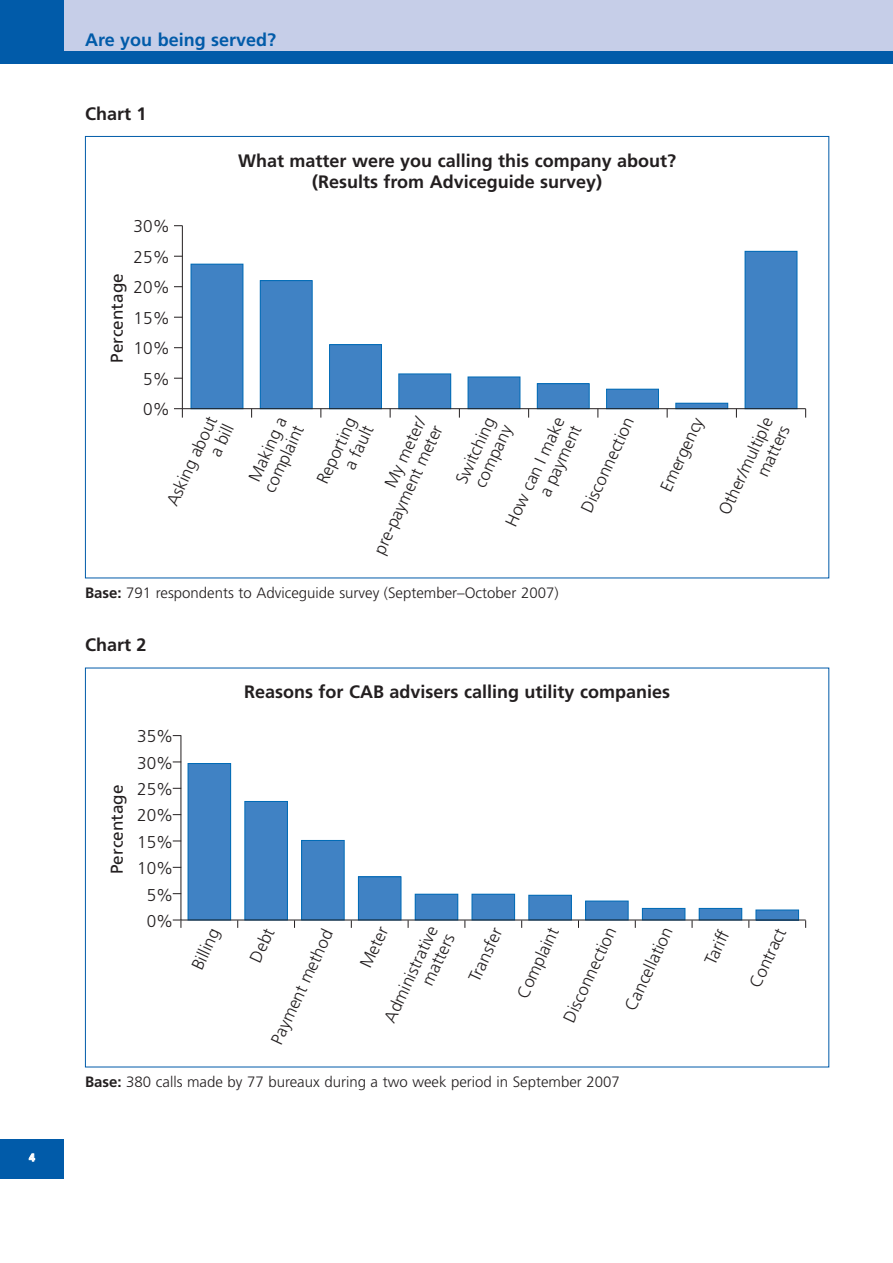
<style>
.page{position:relative;width:893px;height:1263px;background:#fff}
.page>*{position:absolute;margin:0;border:0;box-sizing:border-box;transform-origin:0 0}
.t1{font:700 18px/21px "Frutiger";color:#231f20;text-align:center}
.t2{font:700 18px "Frutiger";color:#015ba9}
.t3{font:300 17.1px/18.6px "Frutiger";color:#231f20;text-align:right}
.t4{font:17.1px "Frutiger";color:#231f20}
.t5{font:300 15px "Frutiger";color:#231f20}
.t6{font:700 10.5px "Frutiger";color:#fff}
.s1{font-weight:700}
</style>
<div class="page">
<div style="left:0;top:0;width:893px;height:64px;background:#015ba9"></div>
<div style="left:0;top:1139px;width:64px;height:39px;background:#015ba9"></div>
<div style="left:64px;top:0;width:829px;height:51px;background:#c6cee8"></div>
<hr style="left:182px;top:226px;width:1px;height:183px;background:#231f20">
<div style="left:191px;top:264px;width:52px;height:145px;background:#4082c4"></div>
<div style="left:191px;top:264px;width:52px;height:145px;border:1px solid #006bb6"></div>
<div style="left:260px;top:281px;width:52px;height:128px;background:#4082c4"></div>
<div style="left:260px;top:280px;width:53px;height:129px;border:1px solid #006bb6"></div>
<div style="left:330px;top:345px;width:51px;height:64px;background:#4082c4"></div>
<div style="left:329px;top:344px;width:53px;height:65px;border:1px solid #006bb6"></div>
<div style="left:399px;top:374px;width:52px;height:35px;background:#4082c4"></div>
<div style="left:398px;top:374px;width:53px;height:35px;border:1px solid #006bb6"></div>
<div style="left:468px;top:377px;width:52px;height:32px;background:#4082c4"></div>
<div style="left:468px;top:377px;width:52px;height:32px;border:1px solid #006bb6"></div>
<div style="left:537px;top:384px;width:52px;height:25px;background:#4082c4"></div>
<div style="left:537px;top:383px;width:53px;height:26px;border:1px solid #006bb6"></div>
<div style="left:607px;top:389px;width:51px;height:20px;background:#4082c4"></div>
<div style="left:606px;top:389px;width:53px;height:20px;border:1px solid #006bb6"></div>
<div style="left:676px;top:403px;width:52px;height:6px;background:#4082c4"></div>
<div style="left:675px;top:403px;width:53px;height:6px;border:1px solid #006bb6"></div>
<div style="left:745px;top:251px;width:52px;height:158px;background:#4082c4"></div>
<div style="left:745px;top:251px;width:52px;height:158px;border:1px solid #006bb6"></div>
<hr style="left:182px;top:408px;width:624px;height:1px;background:#231f20">
<svg style="left:174px;top:408px;width:9px;height:10px"></svg>
<hr style="left:181px;top:736px;width:1px;height:184px;background:#231f20">
<div style="left:188px;top:763px;width:43px;height:157px;background:#4082c4"></div>
<div style="left:188px;top:763px;width:43px;height:157px;border:1px solid #006bb6"></div>
<div style="left:245px;top:801px;width:42px;height:119px;background:#4082c4"></div>
<div style="left:244px;top:801px;width:44px;height:119px;border:1px solid #006bb6"></div>
<div style="left:302px;top:840px;width:42px;height:80px;background:#4082c4"></div>
<div style="left:301px;top:840px;width:44px;height:80px;border:1px solid #006bb6"></div>
<div style="left:358px;top:877px;width:43px;height:43px;background:#4082c4"></div>
<div style="left:358px;top:876px;width:43px;height:44px;border:1px solid #006bb6"></div>
<div style="left:415px;top:894px;width:43px;height:26px;background:#4082c4"></div>
<div style="left:415px;top:894px;width:43px;height:26px;border:1px solid #006bb6"></div>
<div style="left:472px;top:894px;width:43px;height:26px;background:#4082c4"></div>
<div style="left:472px;top:894px;width:43px;height:26px;border:1px solid #006bb6"></div>
<div style="left:529px;top:895px;width:42px;height:25px;background:#4082c4"></div>
<div style="left:528px;top:895px;width:44px;height:25px;border:1px solid #006bb6"></div>
<div style="left:586px;top:901px;width:42px;height:19px;background:#4082c4"></div>
<div style="left:585px;top:901px;width:43px;height:19px;border:1px solid #006bb6"></div>
<div style="left:642px;top:908px;width:43px;height:12px;background:#4082c4"></div>
<div style="left:642px;top:908px;width:43px;height:12px;border:1px solid #006bb6"></div>
<div style="left:699px;top:908px;width:43px;height:12px;background:#4082c4"></div>
<div style="left:699px;top:908px;width:43px;height:12px;border:1px solid #006bb6"></div>
<div style="left:756px;top:910px;width:43px;height:10px;background:#4082c4"></div>
<div style="left:756px;top:910px;width:43px;height:10px;border:1px solid #006bb6"></div>
<hr style="left:181px;top:920px;width:625px;height:1px;background:#231f20">
<svg style="left:173px;top:920px;width:9px;height:8px"></svg>
<p class="t6" style="left:29px;top:1153px;width:7px">4</p>
<p class="t2" style="left:85px;top:32px;width:193px">Are you being served?</p>
<p class="t1" style="left:85px;top:104px;width:63px">Chart 1</p>
<p class="t1" style="left:238px;top:151px;width:440px">What matter were you calling this company about? (Results from Adviceguide survey)</p>
<p class="t3" style="left:134px;top:218px;width:38px">30%</p>
<p class="t3" style="left:134px;top:249px;width:38px">25%</p>
<p class="t4" style="left:110px;top:363px;width:91px;rotate:-90deg">Percentage</p>
<p class="t3" style="left:134px;top:279px;width:38px">20%</p>
<p class="t3" style="left:134px;top:310px;width:38px">15%</p>
<p class="t3" style="left:134px;top:340px;width:38px">10%</p>
<p class="t3" style="left:143px;top:371px;width:28px">5%</p>
<p class="t3" style="left:143px;top:401px;width:28px">0%</p>
<p class="t3" style="left:164px;top:501px;width:98px;rotate:-65deg">Asking about a bill</p>
<p class="t3" style="left:245px;top:480px;width:74px;text-align:left;rotate:-65deg">Making a complaint</p>
<p class="t3" style="left:354px;top:542px;width:142px;rotate:-65deg">My meter/ pre-payment meter</p>
<p class="t3" style="left:314px;top:479px;width:73px;rotate:-65deg">Reporting a fault</p>
<p class="t3" style="left:503px;top:522px;width:119px;rotate:-65deg">How can I make a payment</p>
<p class="t3" style="left:453px;top:479px;width:73px;text-align:left;rotate:-65deg">Switching company</p>
<p class="t3" style="left:579px;top:508px;width:104px;rotate:-65deg">Disconnection</p>
<p class="t3" style="left:658px;top:487px;width:81px;rotate:-65deg">Emergency</p>
<p class="t3" style="left:716px;top:510px;width:107px;rotate:-65deg">Other/multiple matters</p>
<p class="t5" style="left:85px;top:587px;width:475px"><span class="s1">Base:</span> 791 respondents to Adviceguide survey (September–October 2007)</p>
<p class="t1" style="left:85px;top:636px;width:63px">Chart 2</p>
<p class="t3" style="left:137px;top:728px;width:38px">35%</p>
<p class="t4" style="left:110px;top:874px;width:91px;rotate:-90deg">Percentage</p>
<p class="t3" style="left:137px;top:755px;width:38px">30%</p>
<p class="t3" style="left:137px;top:781px;width:38px">25%</p>
<p class="t3" style="left:137px;top:807px;width:38px">20%</p>
<p class="t3" style="left:137px;top:834px;width:38px">15%</p>
<p class="t3" style="left:137px;top:860px;width:38px">10%</p>
<p class="t3" style="left:147px;top:886px;width:28px">5%</p>
<p class="t1" style="left:244px;top:683px;width:427px">Reasons for CAB advisers calling utility companies</p>
<p class="t3" style="left:147px;top:913px;width:28px">0%</p>
<p class="t3" style="left:189px;top:965px;width:45px;rotate:-65deg">Billing</p>
<p class="t3" style="left:247px;top:958px;width:37px;rotate:-65deg">Debt</p>
<p class="t3" style="left:268px;top:1040px;width:126px;rotate:-65deg">Payment method</p>
<p class="t3" style="left:382px;top:1018px;width:106px;rotate:-65deg">Administrative matters</p>
<p class="t3" style="left:358px;top:963px;width:45px;rotate:-65deg">Meter</p>
<p class="t3" style="left:466px;top:977px;width:59px;rotate:-65deg">Transfer</p>
<p class="t3" style="left:514px;top:994px;width:78px;rotate:-65deg">Complaint</p>
<p class="t3" style="left:561px;top:1018px;width:104px;rotate:-65deg">Disconnection</p>
<p class="t3" style="left:622px;top:1006px;width:92px;rotate:-65deg">Cancellation</p>
<p class="t5" style="left:85px;top:1076px;width:536px"><span class="s1">Base:</span> 380 calls made by 77 bureaux during a two week period in September 2007</p>
<p class="t3" style="left:702px;top:960px;width:37px;rotate:-65deg">Tariff</p>
<p class="t3" style="left:747px;top:983px;width:65px;rotate:-65deg">Contract</p>
</div>
